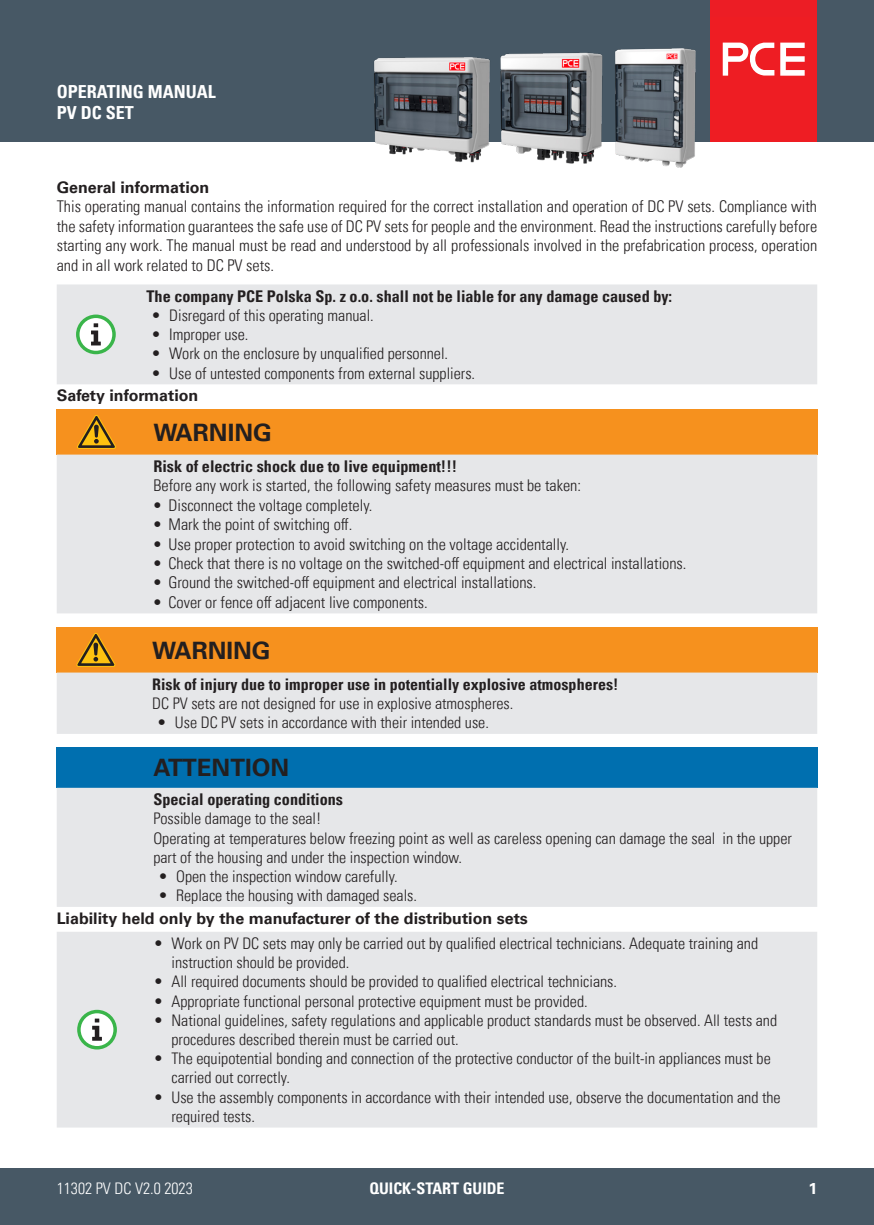
<style>
.page{position:relative;width:874px;height:1225px;background:#fff}
.page>*{position:absolute;margin:0;border:0;box-sizing:border-box;transform-origin:0 0}
.Fließtext{font:700 24px "Univers LT Pro 65";color:#231f20}
.t1{font:700 condensed 18px/21.6px "Univers LT Pro";color:#fff}
.Fließtext-2{font:300 condensed 16.2px/19.4px "Univers LT Pro";color:#231f20;text-align:justify}
.Fließtext-3{font:700 condensed 16.2px "Univers LT Pro";color:#231f20}
.Hinweis_Test{font:700 condensed 16.2px "Univers LT Pro";color:#231f20}
.Fließtext-4{font:300 condensed 16px/19.2px "Univers LT Pro";color:#231f20}
.Überschrift{font:700 16px "Univers LT Pro 65";color:#231f20}
.Fließtext-5{font:700 condensed 16px "Univers LT Pro";color:#231f20}
.t2{font:300 condensed 16px "Univers LT Pro";color:#fff}
.t3{font:700 condensed 16px "Univers LT Pro";color:#fff}
.t4{font:700 16px "Univers LT Pro 65";color:#fff}
.s1{font-family:"Univers LT Pro 45";font-stretch:normal}
.s2{font-family:"Univers LT Pro 45";font-stretch:normal;font-size:16px}
</style>
<div class="page">
<div style="left:0;top:0;width:873px;height:142px;background:#475865"></div>
<div style="left:710px;top:0;width:106px;height:24px;background:#ec1d25"></div>
<div style="left:0;top:1168px;width:873px;height:57px;background:#475865"></div>
<div style="left:710px;top:17px;width:106px;height:125px;background:#ee1d23"></div>
<svg style="left:722px;top:43px;width:82px;height:33px"></svg>
<img style="left:615px;top:48px;width:81px;height:120px">
<img style="left:500px;top:52px;width:103px;height:112px">
<img style="left:374px;top:57px;width:116px;height:106px">
<div style="left:57px;top:284px;width:759px;height:100px;background:#e6e7e9"></div>
<svg style="left:76px;top:314px;width:40px;height:40px"></svg>
<div style="left:57px;top:409px;width:79px;height:45px;background:#f6911e"></div>
<div style="left:136px;top:409px;width:680px;height:45px;background:#f6911e"></div>
<div style="left:57px;top:454px;width:759px;height:159px;background:#e6e7e9"></div>
<svg style="left:77px;top:415px;width:39px;height:34px"></svg>
<div style="left:57px;top:627px;width:78px;height:45px;background:#f6911e"></div>
<div style="left:135px;top:627px;width:681px;height:45px;background:#f6911e"></div>
<div style="left:57px;top:672px;width:759px;height:62px;background:#e6e7e9"></div>
<svg style="left:76px;top:633px;width:39px;height:34px"></svg>
<div style="left:57px;top:747px;width:79px;height:41px;background:#006faf"></div>
<div style="left:136px;top:747px;width:680px;height:41px;background:#006faf"></div>
<div style="left:57px;top:788px;width:759px;height:119px;background:#e6e7e9"></div>
<div style="left:57px;top:932px;width:759px;height:195px;background:#e6e7e9"></div>
<svg style="left:77px;top:1009px;width:40px;height:40px"></svg>
<p class="t1" style="left:57px;top:80px;width:160px">OPERATING MANUAL<br>PV DC SET</p>
<p class="Überschrift" style="left:57px;top:176px;width:154px">General information</p>
<p class="Fließtext-2" style="left:57px;top:196px;width:761px">This operating manual contains the information required for the correct installation and operation of DC PV sets. Compliance with the safety information guarantees the safe use of DC PV sets for people and the environment. Read the instructions carefully before starting any work. The manual must be read and understood by all professionals involved in the prefabrication process, operation and in all work related to DC PV sets.</p>
<p class="Hinweis_Test" style="left:146px;top:286px;width:527px">The company PCE Polska Sp. z o.o. shall not be liable for any damage caused by:</p>
<p class="Fließtext-4" style="left:152px;top:305px;width:223px"><span class="s1">•</span> Disregard of this operating manual.</p>
<p class="Fließtext-4" style="left:152px;top:324px;width:98px"><span class="s1">•</span> Improper use.</p>
<p class="Fließtext-4" style="left:152px;top:343px;width:297px"><span class="s1">•</span> Work on the enclosure by unqualified personnel.</p>
<p class="Fließtext-4" style="left:152px;top:362px;width:324px"><span class="s1">•</span> Use of untested components from external suppliers.</p>
<p class="Überschrift" style="left:57px;top:384px;width:143px">Safety information</p>
<p class="Fließtext" style="left:153px;top:415px;width:120px">WARNING</p>
<p class="Fließtext-3" style="left:153px;top:456px;width:305px">Risk of electric shock due to live equipment!!!</p>
<p class="Fließtext-2" style="left:153px;top:475px;width:429px">Before any work is started, the following safety measures must be taken:</p>
<p class="Fließtext-2" style="left:153px;top:494px;width:220px"><span class="s2">•</span> Disconnect the voltage completely.</p>
<p class="Fließtext-2" style="left:153px;top:514px;width:200px"><span class="s2">•</span> Mark the point of switching off.</p>
<p class="Fließtext-2" style="left:153px;top:533px;width:417px"><span class="s2">•</span> Use proper protection to avoid switching on the voltage accidentally.</p>
<p class="Fließtext-2" style="left:153px;top:552px;width:534px"><span class="s2">•</span> Check that there is no voltage on the switched-off equipment and electrical installations.</p>
<p class="Fließtext-2" style="left:153px;top:572px;width:384px"><span class="s2">•</span> Ground the switched-off equipment and electrical installations.</p>
<p class="Fließtext-2" style="left:153px;top:591px;width:276px"><span class="s2">•</span> Cover or fence off adjacent live components.</p>
<p class="Fließtext" style="left:152px;top:633px;width:120px">WARNING</p>
<p class="Fließtext-5" style="left:152px;top:674px;width:467px">Risk of injury due to improper use in potentially explosive atmospheres!</p>
<p class="Fließtext-4" style="left:152px;top:693px;width:362px">DC PV sets are not designed for use in explosive atmospheres.</p>
<p class="Fließtext-4" style="left:158px;top:712px;width:332px"><span class="s1">•</span> Use DC PV sets in accordance with their intended use.</p>
<p class="Fließtext" style="left:153px;top:751px;width:137px">ATTENTION</p>
<p class="Fließtext-3" style="left:153px;top:789px;width:191px">Special operating conditions</p>
<p class="Fließtext-4" style="left:153px;top:808px;width:169px">Possible damage to the seal!</p>
<p class="Fließtext-4" style="left:153px;top:827px;width:639px">Operating at temperatures below freezing point as well as careless opening can damage the seal in the upper part of the housing and under the inspection window.</p>
<p class="Fließtext-4" style="left:159px;top:866px;width:240px"><span class="s1">•</span> Open the inspection window carefully.</p>
<p class="Fließtext-4" style="left:159px;top:885px;width:259px"><span class="s1">•</span> Replace the housing with damaged seals.</p>
<p class="Überschrift" style="left:57px;top:906px;width:472px">Liability held only by the manufacturer of the distribution sets</p>
<p class="Fließtext-4" style="left:171px;top:933px;width:588px;text-indent:-17px"><span class="s1">•</span> Work on PV DC sets may only be carried out by qualified electrical technicians. Adequate training and instruction should be provided.</p>
<p class="Fließtext-4" style="left:154px;top:971px;width:464px"><span class="s1">•</span> All required documents should be provided to qualified electrical technicians.</p>
<p class="Fließtext-4" style="left:154px;top:990px;width:434px"><span class="s1">•</span> Appropriate functional personal protective equipment must be provided.</p>
<p class="Fließtext-4" style="left:171px;top:1009px;width:606px;text-indent:-17px"><span class="s1">•</span> National guidelines, safety regulations and applicable product standards must be observed. All tests and procedures described therein must be carried out.</p>
<p class="Fließtext-4" style="left:171px;top:1048px;width:600px;text-indent:-17px"><span class="s1">•</span> The equipotential bonding and connection of the protective conductor of the built-in appliances must be carried out correctly.</p>
<p class="Fließtext-4" style="left:171px;top:1086px;width:610px;text-indent:-17px"><span class="s1">•</span> Use the assembly components in accordance with their intended use, observe the documentation and the required tests.</p>
<p class="t3" style="left:369px;top:1178px;width:137px">QUICK-START GUIDE</p>
<p class="t2" style="left:57px;top:1177px;width:137px">11302 PV DC V2.0 2023</p>
<p class="t4" style="left:807px;top:1177px;width:10px">1</p>
</div>
